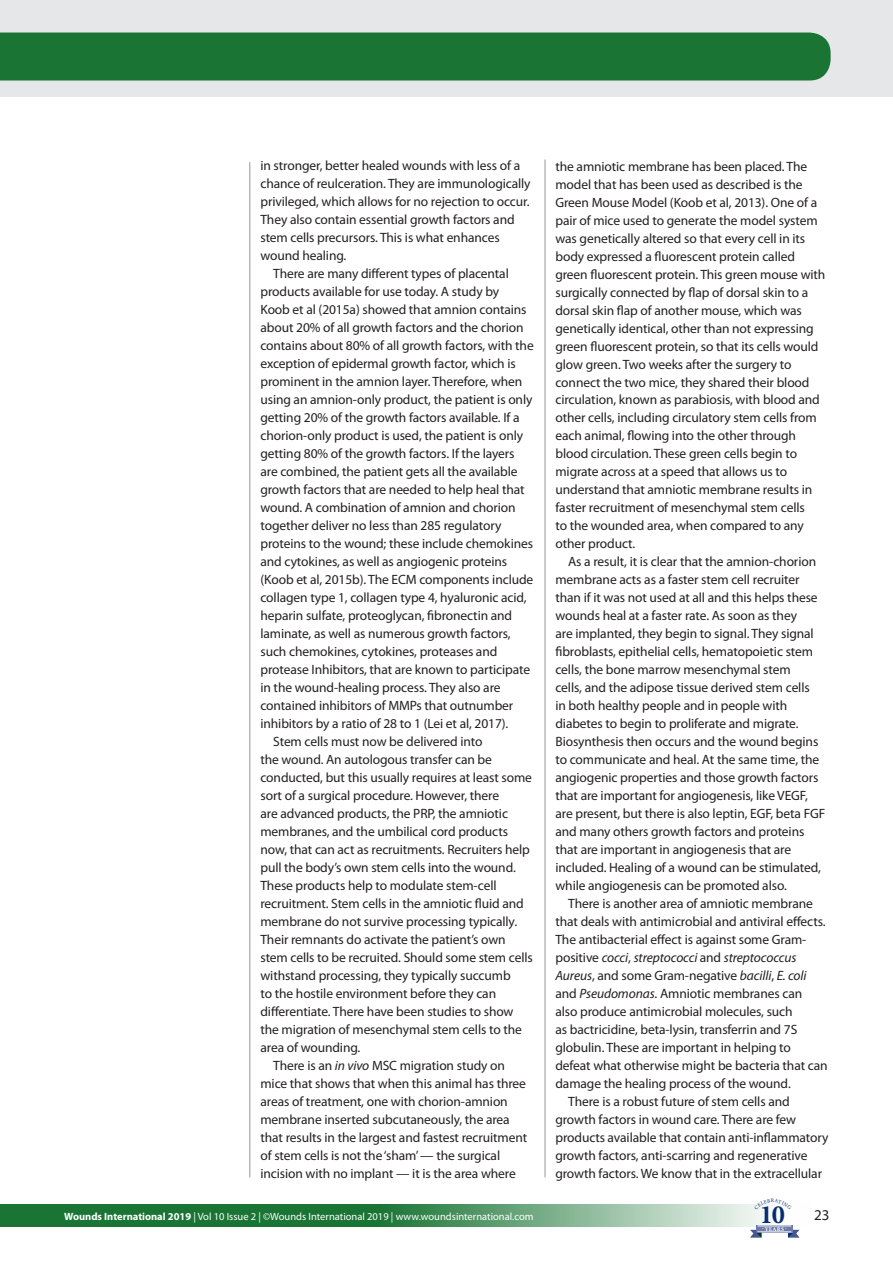
<style>
.page{position:relative;width:893px;height:1263px;background:#fff}
.page>*{position:absolute;margin:0;border:0;box-sizing:border-box;transform-origin:0 0}
.t1{font:700 26.4px "Minion Pro";color:#052d6f}
.t2{font:13.5px/18px "Myriad Pro";letter-spacing:-.01em;color:#231f20}
.t3{font:italic 13.5px "Myriad Pro";letter-spacing:-.01em;color:#231f20}
.t4{font:10.5px "Myriad Pro";color:#fff}
.t5{font:700 5.85px "Minion Pro";letter-spacing:.04em;color:#fff}
.s1{font-style:italic}
.s2{font-style:normal}
.s3{font-weight:700}
.s4{font-family:"Myriad Pro";font-weight:400;font-size:15px;color:#231f20}
</style>
<div class="page">
<svg style="left:1px;top:1204px;width:764px;height:23px;background:#509564"></svg>
<svg style="left:0;top:1204px;width:1px;height:23px"></svg>
<svg style="left:788px;top:1230px;width:11px;height:8px"></svg>
<div style="left:756px;top:1225px;width:37px;height:8px;background:#6e79a7"></div>
<hr style="left:757px;top:1226px;width:34px;height:1px;background:#fff">
<hr style="left:757px;top:1231px;width:34px;height:1px;background:#fff">
<svg style="left:750px;top:1230px;width:11px;height:8px"></svg>
<div style="left:0;top:0;width:893px;height:97px;background:#e6e7e9"></div>
<div style="left:0;top:33px;width:831px;height:48px;background:#1a7535"></div>
<hr style="left:545px;top:159px;width:1px;height:1018px;background:#939598">
<hr style="left:250px;top:162px;width:1px;height:1015px;background:#939598">
<svg style="left:754px;top:1204px;width:11px;height:6px"></svg>
<p class="t2" style="left:260px;top:157px;width:261px">in stronger, better healed wounds with less of a</p>
<p class="t2" style="left:260px;top:175px;width:272px">chance of reulceration. They are immunologically</p>
<p class="t2" style="left:260px;top:193px;width:271px">privileged, which allows for no rejection to occur.</p>
<p class="t2" style="left:260px;top:210px;width:256px">They also contain essential growth factors and</p>
<p class="t2" style="left:260px;top:228px;width:241px">stem cells precursors. This is what enhances</p>
<p class="t2" style="left:260px;top:246px;width:87px">wound healing.</p>
<p class="t2" style="left:273px;top:264px;width:237px">There are many different types of placental</p>
<p class="t2" style="left:260px;top:282px;width:240px">products available for use today. A study by</p>
<p class="t2" style="left:260px;top:300px;width:268px">Koob et al (2015a) showed that amnion contains</p>
<p class="t2" style="left:260px;top:318px;width:265px">about 20% of all growth factors and the chorion</p>
<p class="t2" style="left:260px;top:336px;width:275px">contains about 80% of all growth factors, with the</p>
<p class="t2" style="left:260px;top:354px;width:257px">exception of epidermal growth factor, which is</p>
<p class="t2" style="left:260px;top:372px;width:263px">prominent in the amnion layer. Therefore, when</p>
<p class="t2" style="left:260px;top:390px;width:273px">using an amnion-only product, the patient is only</p>
<p class="t2" style="left:260px;top:408px;width:261px">getting 20% of the growth factors available. If a</p>
<p class="t2" style="left:260px;top:426px;width:264px">chorion-only product is used, the patient is only</p>
<p class="t2" style="left:260px;top:444px;width:256px">getting 80% of the growth factors. If the layers</p>
<p class="t2" style="left:260px;top:462px;width:259px">are combined, the patient gets all the available</p>
<p class="t2" style="left:260px;top:480px;width:266px">growth factors that are needed to help heal that</p>
<p class="t2" style="left:260px;top:498px;width:257px">wound. A combination of amnion and chorion</p>
<p class="t2" style="left:260px;top:516px;width:242px">together deliver no less than 285 regulatory</p>
<p class="t2" style="left:260px;top:534px;width:274px">proteins to the wound; these include chemokines</p>
<p class="t2" style="left:260px;top:552px;width:248px">and cytokines, as well as angiogenic proteins</p>
<p class="t2" style="left:260px;top:570px;width:274px">(Koob et al, 2015b). The ECM components include</p>
<p class="t2" style="left:260px;top:588px;width:268px">collagen type 1, collagen type 4, hyaluronic acid,</p>
<p class="t2" style="left:260px;top:606px;width:253px">heparin sulfate, proteoglycan, fibronectin and</p>
<p class="t2" style="left:260px;top:624px;width:252px">laminate, as well as numerous growth factors,</p>
<p class="t2" style="left:260px;top:642px;width:238px">such chemokines, cytokines, proteases and</p>
<p class="t2" style="left:260px;top:660px;width:271px">protease Inhibitors, that are known to participate</p>
<p class="t2" style="left:260px;top:678px;width:242px">in the wound-healing process. They also are</p>
<p class="t2" style="left:260px;top:696px;width:254px">contained inhibitors of MMPs that outnumber</p>
<p class="t2" style="left:260px;top:714px;width:249px">inhibitors by a ratio of 28 to 1 (Lei et al, 2017).</p>
<p class="t2" style="left:273px;top:732px;width:211px">Stem cells must now be delivered into</p>
<p class="t2" style="left:260px;top:750px;width:233px">the wound. An autologous transfer can be</p>
<p class="t2" style="left:260px;top:768px;width:273px">conducted, but this usually requires at least some</p>
<p class="t2" style="left:260px;top:786px;width:240px">sort of a surgical procedure. However, there</p>
<p class="t2" style="left:260px;top:804px;width:249px">are advanced products, the PRP, the amniotic</p>
<p class="t2" style="left:260px;top:822px;width:249px">membranes, and the umbilical cord products</p>
<p class="t2" style="left:260px;top:840px;width:271px">now, that can act as recruitments. Recruiters help</p>
<p class="t2" style="left:260px;top:858px;width:257px">pull the body’s own stem cells into the wound.</p>
<p class="t2" style="left:260px;top:876px;width:238px">These products help to modulate stem-cell</p>
<p class="t2" style="left:260px;top:894px;width:265px">recruitment. Stem cells in the amniotic fluid and</p>
<p class="t2" style="left:260px;top:912px;width:258px">membrane do not survive processing typically.</p>
<p class="t2" style="left:260px;top:930px;width:247px">Their remnants do activate the patient’s own</p>
<p class="t2" style="left:260px;top:948px;width:274px">stem cells to be recruited. Should some stem cells</p>
<p class="t2" style="left:260px;top:966px;width:252px">withstand processing, they typically succumb</p>
<p class="t2" style="left:260px;top:984px;width:237px">to the hostile environment before they can</p>
<p class="t2" style="left:260px;top:1002px;width:255px">differentiate. There have been studies to show</p>
<p class="t2" style="left:260px;top:1020px;width:263px">the migration of mesenchymal stem cells to the</p>
<p class="t2" style="left:260px;top:1038px;width:101px">area of wounding.</p>
<p class="t2" style="left:273px;top:1056px;width:233px">There is an <span class="s1">in vivo</span> MSC migration study on</p>
<p class="t2" style="left:260px;top:1074px;width:267px">mice that shows that when this animal has three</p>
<p class="t2" style="left:260px;top:1092px;width:249px">areas of treatment, one with chorion-amnion</p>
<p class="t2" style="left:260px;top:1110px;width:251px">membrane inserted subcutaneously, the area</p>
<p class="t2" style="left:260px;top:1128px;width:268px">that results in the largest and fastest recruitment</p>
<p class="t2" style="left:260px;top:1146px;width:241px">of stem cells is not the ‘sham’ — the surgical</p>
<p class="t2" style="left:260px;top:1164px;width:257px">incision with no implant — it is the area where</p>
<p class="t2" style="left:555px;top:157px;width:271px">the amniotic membrane has been placed. The model that has been used as described is the Green Mouse Model (Koob et al, 2013). One of a pair of mice used to generate the model system was genetically altered so that every cell in its body expressed a fluorescent protein called green fluorescent protein. This green mouse with surgically connected by flap of dorsal skin to a dorsal skin flap of another mouse, which was genetically identical, other than not expressing green fluorescent protein, so that its cells would glow green. Two weeks after the surgery to connect the two mice, they shared their blood circulation, known as parabiosis, with blood and other cells, including circulatory stem cells from each animal, flowing into the other through blood circulation. These green cells begin to migrate across at a speed that allows us to understand that amniotic membrane results in faster recruitment of mesenchymal stem cells<br>to the wounded area, when compared to any other product.</p>
<p class="t2" style="left:555px;top:553px;width:271px;text-indent:13px">As a result, it is clear that the amnion-chorion membrane acts as a faster stem cell recruiter than if it was not used at all and this helps these wounds heal at a faster rate. As soon as they<br>are implanted, they begin to signal. They signal fibroblasts, epithelial cells, hematopoietic stem cells, the bone marrow mesenchymal stem<br>cells, and the adipose tissue derived stem cells<br>in both healthy people and in people with diabetes to begin to proliferate and migrate.<br>Biosynthesis then occurs and the wound begins to communicate and heal. At the same time, the angiogenic properties and those growth factors that are important for angiogenesis, like VEGF, are present, but there is also leptin, EGF, beta FGF and many others growth factors and proteins that are important in angiogenesis that are included. Healing of a wound can be stimulated, while angiogenesis can be promoted also.</p>
<p class="t2" style="left:568px;top:895px;width:246px">There is another area of amniotic membrane</p>
<p class="t2" style="left:555px;top:913px;width:272px">that deals with antimicrobial and antiviral effects.</p>
<p class="t2" style="left:555px;top:931px;width:252px">The antibacterial effect is against some Gram-</p>
<p class="t3" style="left:555px;top:949px;width:243px"><span class="s2">positive</span> cocci<span class="s2">,</span> streptococci <span class="s2">and</span> streptococcus</p>
<p class="t2" style="left:555px;top:967px;width:253px"><span class="s1">Aureus</span>, and some Gram-negative <span class="s1">bacilli</span>, <span class="s1">E. coli</span></p>
<p class="t2" style="left:555px;top:985px;width:248px">and <span class="s1">Pseudomonas</span>. Amniotic membranes can</p>
<p class="t2" style="left:555px;top:1003px;width:239px">also produce antimicrobial molecules, such</p>
<p class="t2" style="left:555px;top:1021px;width:243px">as bactricidine, beta-lysin, transferrin and 7S</p>
<p class="t2" style="left:555px;top:1039px;width:237px">globulin. These are important in helping to</p>
<p class="t2" style="left:555px;top:1057px;width:274px">defeat what otherwise might be bacteria that can</p>
<p class="t2" style="left:555px;top:1075px;width:237px">damage the healing process of the wound.</p>
<p class="t2" style="left:568px;top:1093px;width:223px">There is a robust future of stem cells and</p>
<p class="t2" style="left:555px;top:1111px;width:242px">growth factors in wound care. There are few</p>
<p class="t2" style="left:555px;top:1129px;width:274px">products available that contain anti-inflammatory</p>
<p class="t2" style="left:555px;top:1147px;width:253px">growth factors, anti-scarring and regenerative</p>
<p class="t2" style="left:555px;top:1165px;width:268px">growth factors. We know that in the extracellular</p>
<p class="t4" style="left:64px;top:1210px;width:471px"><span class="s3">Wounds International 2019</span> | Vol 10 Issue 2 | ©Wounds International 2019 | www.woundsinternational.com</p>
<h1 class="t1" style="left:760px;top:1196px;width:71px">10 <span class="s4">23</span></h1>
<p class="t5" style="left:762px;top:1225px;width:26px">. YEARS .</p>
</div>
